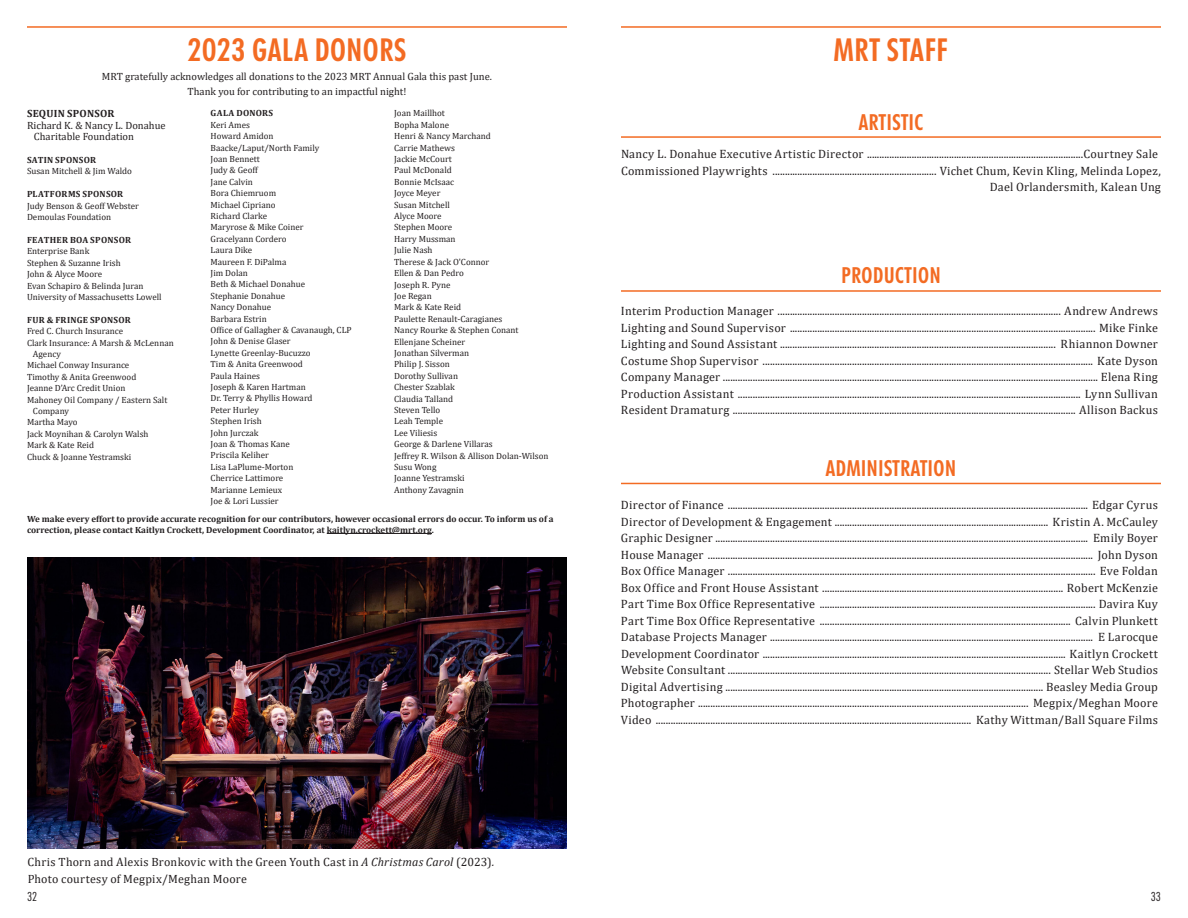
<style>
.page{position:relative;width:1188px;height:918px;background:#fff}
.page>*{position:absolute;margin:0;border:0;box-sizing:border-box;transform-origin:0 0}
.t1{font:700 condensed 30px "Futura Now Text";letter-spacing:-.005em;color:#f36b23}
.t2{font:700 condensed 21px "Futura Now Text";color:#f36b23}
.t3{font:12.15px/16.5px "Cambria";letter-spacing:.02em;color:#231f20;text-align:justify}
.t4{font:12px/16.5px "Cambria";letter-spacing:.02em;color:#231f20}
.t5{font:condensed 12px "Futura Now Text";color:#231f20}
.t6{font:10.5px/11.4px "Cambria";color:#231f20}
.t7{font:700 10.5px "Cambria";letter-spacing:.025em;color:#231f20}
.t8{font:9px/11.4px "Cambria";color:#231f20}
.t9{font:700 9px/11.4px "Cambria";color:#231f20}
.t10{font:700 9px "Cambria";letter-spacing:.03em;color:#231f20}
.t11{font:700 9px "Cambria";letter-spacing:.025em;color:#231f20}
.t12{font:700 9px "Cambria";letter-spacing:.035em;color:#231f20}
.s1{font-style:italic}
</style>
<div class="page">
<hr style="left:27px;top:26px;width:540px;height:2px;background:#f36b23">
<hr style="left:621px;top:26px;width:540px;height:2px;background:#f36b23">
<hr style="left:621px;top:136px;width:540px;height:2px;background:#f36b23">
<hr style="left:621px;top:290px;width:540px;height:2px;background:#f36b23">
<hr style="left:621px;top:483px;width:540px;height:1px;background:#f36b23">
<hr style="left:327px;top:533px;width:105px;height:1px;background:#231f20">
<img style="left:27px;top:557px;width:540px;height:292px">
<h1 class="t1" style="left:187px;top:26px;width:221px">2023 GALA DONORS</h1>
<p class="t6" style="left:102px;top:69px;width:392px;line-height:15px;text-align:center">MRT gratefully acknowledges all donations to the 2023 MRT Annual Gala this past June.<br>Thank you for contributing to an impactful night!</p>
<p class="t7" style="left:27px;top:106px;width:89px">SEQUIN SPONSOR</p>
<p class="t6" style="left:34px;top:120px;width:133px;text-indent:-7px">Richard K. &amp; Nancy L. Donahue<br>Charitable Foundation</p>
<p class="t10" style="left:27px;top:154px;width:71px">SATIN SPONSOR</p>
<p class="t8" style="left:27px;top:166px;width:107px">Susan Mitchell &amp; Jim Waldo</p>
<p class="t11" style="left:27px;top:188px;width:98px">PLATFORMS SPONSOR</p>
<p class="t8" style="left:27px;top:200px;width:113px">Judy Benson &amp; Geoff Webster<br>Demoulas Foundation</p>
<p class="t10" style="left:27px;top:233px;width:106px">FEATHER BOA SPONSOR</p>
<p class="t8" style="left:27px;top:245px;width:136px">Enterprise Bank<br>Stephen &amp; Suzanne Irish<br>John &amp; Alyce Moore<br>Evan Schapiro &amp; Belinda Juran<br>University of Massachusetts Lowell</p>
<p class="t10" style="left:27px;top:313px;width:105px">FUR &amp; FRINGE SPONSOR</p>
<p class="t8" style="left:27px;top:325px;width:98px">Fred C. Church Insurance</p>
<p class="t8" style="left:27px;top:337px;width:148px">Clark Insurance: A Marsh &amp; McLennan</p>
<p class="t8" style="left:33px;top:348px;width:29px">Agency</p>
<p class="t8" style="left:27px;top:360px;width:104px">Michael Conway Insurance</p>
<p class="t8" style="left:27px;top:371px;width:111px">Timothy &amp; Anita Greenwood</p>
<p class="t8" style="left:27px;top:382px;width:100px">Jeanne D’Arc Credit Union</p>
<p class="t8" style="left:27px;top:394px;width:142px">Mahoney Oil Company / Eastern Salt</p>
<p class="t8" style="left:33px;top:405px;width:38px">Company</p>
<p class="t8" style="left:27px;top:417px;width:52px">Martha Mayo</p>
<p class="t8" style="left:27px;top:428px;width:123px">Jack Moynihan &amp; Carolyn Walsh</p>
<p class="t8" style="left:27px;top:439px;width:68px">Mark &amp; Kate Reid</p>
<p class="t8" style="left:27px;top:451px;width:106px">Chuck &amp; Joanne Yestramski</p>
<p class="t12" style="left:211px;top:107px;width:64px">GALA DONORS</p>
<p class="t8" style="left:211px;top:119px;width:143px">Keri Ames<br>Howard Amidon<br>Baacke/Laput/North Family<br>Joan Bennett<br>Judy &amp; Geoff<br>Jane Calvin<br>Bora Chiemruom<br>Michael Cipriano<br>Richard Clarke<br>Maryrose &amp; Mike Coiner<br>Gracelyann Cordero<br>Laura Dike<br>Maureen F. DiPalma<br>Jim Dolan<br>Beth &amp; Michael Donahue<br>Stephanie Donahue<br>Nancy Donahue<br>Barbara Estrin<br>Office of Gallagher &amp; Cavanaugh, CLP<br>John &amp; Denise Glaser<br>Lynette Greenlay-Bucuzzo<br>Tim &amp; Anita Greenwood<br>Paula Haines<br>Joseph &amp; Karen Hartman<br>Dr. Terry &amp; Phyllis Howard<br>Peter Hurley<br>Stephen Irish<br>John Jurczak<br>Joan &amp; Thomas Kane<br>Priscila Keliher<br>Lisa LaPlume-Morton<br>Cherrice Lattimore<br>Marianne Lemieux<br>Joe &amp; Lori Lussier</p>
<p class="t8" style="left:394px;top:108px;width:156px">Joan Maillhot<br>Bopha Malone<br>Henri &amp; Nancy Marchand<br>Carrie Mathews<br>Jackie McCourt<br>Paul McDonald<br>Bonnie McIsaac<br>Joyce Meyer<br>Susan Mitchell<br>Alyce Moore<br>Stephen Moore<br>Harry Mussman<br>Julie Nash<br>Therese &amp; Jack O'Connor<br>Ellen &amp; Dan Pedro<br>Joseph R. Pyne<br>Joe Regan<br>Mark &amp; Kate Reid<br>Paulette Renault-Caragianes<br>Nancy Rourke &amp; Stephen Conant<br>Ellenjane Scheiner<br>Jonathan Silverman<br>Philip J. Sisson<br>Dorothy Sullivan<br>Chester Szablak<br>Claudia Talland<br>Steven Tello<br>Leah Temple<br>Lee Viliesis<br>George &amp; Darlene Villaras<br>Jeffrey R. Wilson &amp; Allison Dolan-Wilson<br>Susu Wong<br>Joanne Yestramski<br>Anthony Zavagnin</p>
<p class="t9" style="left:27px;top:513px;width:528px">We make every effort to provide accurate recognition for our contributors, however occasional errors do occur. To inform us of a correction, please contact Kaitlyn Crockett, Development Coordinator, at kaitlyn.crockett@mrt.org.</p>
<p class="t4" style="left:27px;top:854px;width:469px">Chris Thorn and Alexis Bronkovic with the Green Youth Cast in <span class="s1">A Christmas Carol</span> (2023)<span class="s1">.<br></span>Photo courtesy of Megpix/Meghan Moore</p>
<h1 class="t1" style="left:834px;top:26px;width:116px">MRT STAFF</h1>
<h2 class="t2" style="left:858px;top:105px;width:67px">ARTISTIC</h2>
<p class="t3" style="left:621px;top:146px;width:541px;text-align:right">Nancy L. Donahue Executive Artistic Director .......................................................................................Courtney Sale<br>Commissioned Playwrights .................................................................. Vichet Chum, Kevin Kling, Melinda Lopez,<br>Dael Orlandersmith, Kalean Ung</p>
<h2 class="t2" style="left:841px;top:259px;width:101px">PRODUCTION</h2>
<p class="t3" style="left:621px;top:303px;width:539px">Interim Production Manager .................................................................................................................. Andrew Andrews Lighting and Sound Supervisor ........................................................................................................................... Mike Finke Lighting and Sound Assistant ............................................................................................................... Rhiannon Downer Costume Shop Supervisor ..................................................................................................................................... Kate Dyson Company Manager ....................................................................................................................................................... Elena Ring Production Assistant .......................................................................................................................................... Lynn Sullivan Resident Dramaturg .......................................................................................................................................... Allison Backus</p>
<h2 class="t2" style="left:826px;top:451px;width:132px">ADMINISTRATION</h2>
<p class="t3" style="left:621px;top:497px;width:539px">Director of Finance ................................................................................................................................................. Edgar Cyrus Director of Development &amp; Engagement ...................................................................................... Kristin A. McCauley Graphic Designer ...................................................................................................................................................... Emily Boyer House Manager ........................................................................................................................................................... John Dyson Box Office Manager .................................................................................................................................................... Eve Foldan Box Office and Front House Assistant ................................................................................................. Robert McKenzie Part Time Box Office Representative ............................................................................................................... Davira Kuy Part Time Box Office Representative ..................................................................................................... Calvin Plunkett Database Projects Manager .................................................................................................................................. E Larocque Development Coordinator .......................................................................................................................... Kaitlyn Crockett Website Consultant .................................................................................................................................. Stellar Web Studios Digital Advertising ................................................................................................................................ Beasley Media Group Photographer ..................................................................................................................................... Megpix/Meghan Moore Video ............................................................................................................................... Kathy Wittman/Ball Square Films</p>
<p class="t5" style="left:27px;top:887px;width:12px">32</p>
<p class="t5" style="left:1151px;top:887px;width:12px">33</p>
</div>
